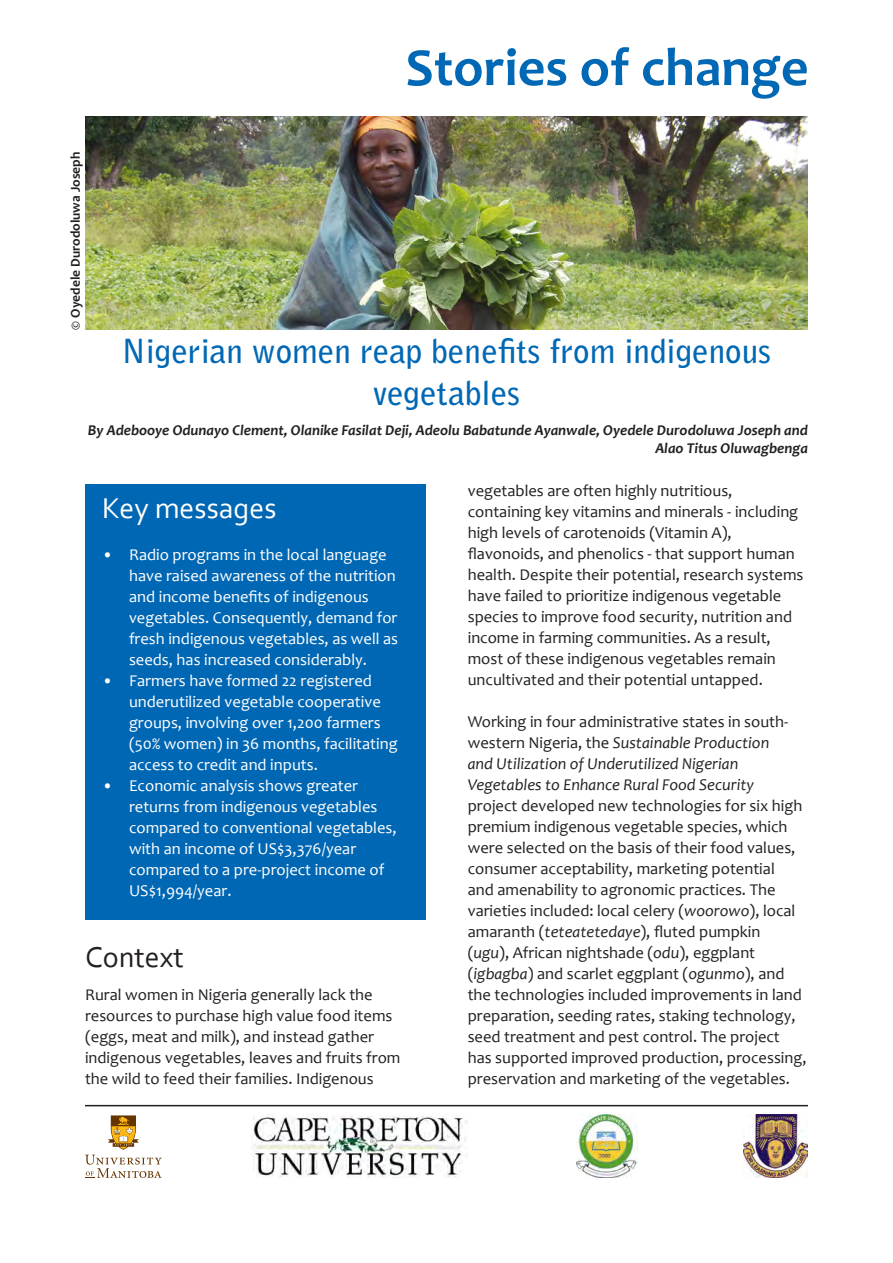
<style>
.page{position:relative;width:893px;height:1263px;background:#fff}
.page>*{position:absolute;margin:0;border:0;box-sizing:border-box;transform-origin:0 0}
.t1{font:700 54px "Candara";color:#0168b5}
.t2{font:700 33px/42px "Bell Gothic Std";color:#0168b5;text-align:center}
.Heading{font:30px "Corbel";color:#fff}
.Heading-2{font:30px "Corbel";color:#231f20}
.t3{font:16.5px/21px "Candara";color:#231f20}
.Heading-3{font:16.5px/21px "Candara";color:#fff}
.t4{font:italic 700 15px/18px "Candara";color:#231f20;text-align:right}
.t5{font:700 13.5px "Candara";color:#231f20}
.s1{font-style:italic}
</style>
<div class="page">
<div style="left:85px;top:484px;width:340px;height:435px;background:#0067b4"></div>
<hr style="left:85px;top:1105px;width:723px;height:1px;background:#231f20">
<svg style="left:85px;top:1115px;width:77px;height:63px"></svg>
<img style="left:576px;top:1115px;width:62px;height:63px">
<img style="left:251px;top:1116px;width:217px;height:62px">
<img style="left:744px;top:1115px;width:64px;height:63px">
<img style="left:85px;top:117px;width:723px;height:213px">
<p class="t5" style="left:67px;top:330px;width:179px;rotate:-90deg">© Oyedele Durodoluwa Joseph</p>
<p class="t1" style="left:405px;top:35px;width:405px">Stories of change</p>
<p class="t2" style="left:122px;top:330px;width:651px">Nigerian women reap benefits from indigenous vegetables</p>
<p class="t4" style="left:88px;top:421px;width:721px">By Adebooye Odunayo Clement, Olanike Fasilat Deji, Adeolu Babatunde Ayanwale, Oyedele Durodoluwa Joseph and<br>Alao Titus Oluwagbenga</p>
<p class="Heading" style="left:102px;top:489px;width:176px">Key messages</p>
<p class="Heading-3" style="left:129px;top:544px;width:271px;text-indent:-27px">• Radio programs in the local language have raised awareness of the nutrition and income benefits of indigenous vegetables. Consequently, demand for fresh indigenous vegetables, as well as seeds, has increased considerably.</p>
<p class="Heading-3" style="left:129px;top:670px;width:270px;text-indent:-27px">• Farmers have formed 22 registered underutilized vegetable cooperative groups, involving over 1,200 farmers (50% women) in 36 months, facilitating access to credit and inputs.</p>
<p class="Heading-3" style="left:129px;top:775px;width:269px;text-indent:-27px">• Economic analysis shows greater returns from indigenous vegetables compared to conventional vegetables, with an income of US$3,376/year compared to a pre-project income of<br>US$1,994/year.</p>
<p class="Heading-2" style="left:85px;top:939px;width:100px">Context</p>
<p class="t3" style="left:85px;top:984px;width:317px">Rural women in Nigeria generally lack the resources to purchase high value food items (eggs, meat and milk), and instead gather indigenous vegetables, leaves and fruits from the wild to feed their families. Indigenous</p>
<p class="t3" style="left:468px;top:480px;width:337px">vegetables are often highly nutritious, containing key vitamins and minerals - including high levels of carotenoids (Vitamin A), flavonoids, and phenolics - that support human health. Despite their potential, research systems have failed to prioritize indigenous vegetable species to improve food security, nutrition and income in farming communities. As a result, most of these indigenous vegetables remain uncultivated and their potential untapped.</p>
<p class="t3" style="left:468px;top:711px;width:340px">Working in four administrative states in south&shy;western Nigeria, the <span class="s1">Sustainable Production<br>and Utilization of Underutilized Nigerian Vegetables to Enhance Rural Food Security </span>project developed new technologies for six high premium indigenous vegetable species, which were selected on the basis of their food values, consumer acceptability, marketing potential<br>and amenability to agronomic practices. The varieties included: local celery (<span class="s1">woorowo</span>), local amaranth (<span class="s1">teteatetedaye</span>), fluted pumpkin<br>(<span class="s1">ugu</span>), African nightshade (<span class="s1">odu</span>), eggplant (<span class="s1">igbagba</span>) and scarlet eggplant (<span class="s1">ogunmo</span>), and the technologies included improvements in land preparation, seeding rates, staking technology, seed treatment and pest control. The project has supported improved production, processing, preservation and marketing of the vegetables.</p>
</div>
